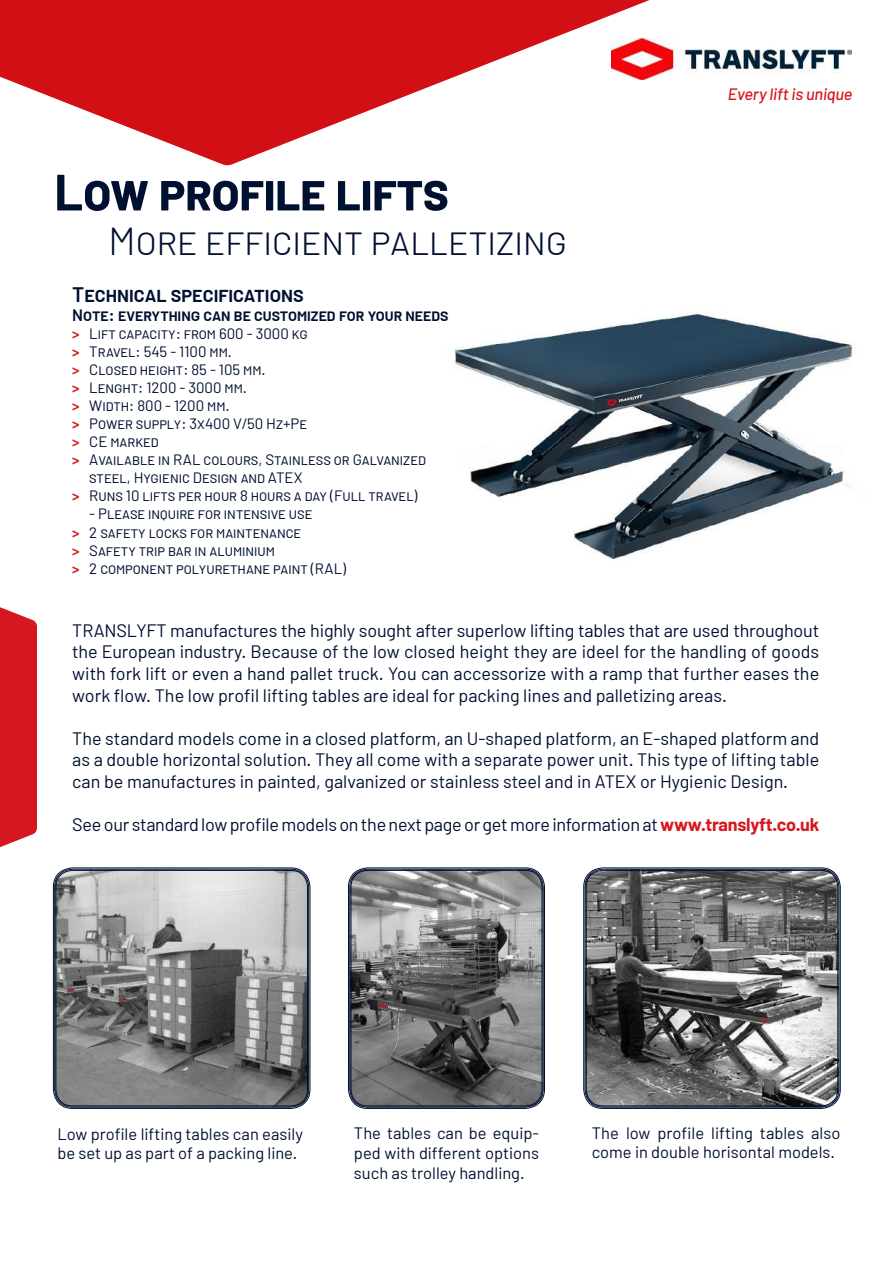
<style>
.page{position:relative;width:893px;height:1263px;background:#fff}
.page>*{position:absolute;margin:0;border:0;box-sizing:border-box;transform-origin:0 0}
.t1{font:700 51px "Barlow";color:#001031}
.t2{font:300 39px "Barlow";color:#001031}
.t3{font:600 21px "Barlow";color:#001031}
.t4{font:18px/21.6px "Barlow";color:#001031;text-align:justify}
.t5{font:16.5px/19.8px "Barlow";color:#001031}
.t6{font:600 16.5px "Barlow";color:#001031}
.t7{font:italic 500 16.5px "Barlow";letter-spacing:-.01em;color:#d7171f}
.t8{font:15px/18px "Barlow";color:#001031}
.s1{font-weight:600;color:#d7171f}
.s2{font-weight:700;color:#d7171f}
</style>
<div class="page">
<img style="left:454px;top:312px;width:399px;height:247px">
<svg style="left:0;top:0;width:650px;height:165px;fill:#d20f14"></svg>
<img style="left:611px;top:38px;width:241px;height:42px">
<div style="left:0;top:607px;width:37px;height:240px;background:#d7171f"></div>
<svg style="left:54px;top:869px;width:255px;height:239px;background:#919191"></svg>
<div style="left:56px;top:870px;width:252px;height:236px;border:1px solid #001031;border-radius:17px"></div>
<svg style="left:584px;top:869px;width:255px;height:239px;background:#727273"></svg>
<div style="left:586px;top:870px;width:252px;height:236px;border:1px solid #001031;border-radius:17px"></div>
<svg style="left:349px;top:869px;width:195px;height:239px;background:#757576"></svg>
<div style="left:351px;top:870px;width:191px;height:236px;border:1px solid #001031;border-radius:17px"></div>
<h1 class="t1" style="left:54px;top:160px;width:396px">Low profile lifts</h1>
<h2 class="t2" style="left:108px;top:217px;width:460px">More efficient palletizing</h2>
<p class="t3" style="left:72px;top:281px;width:233px">Technical specifications</p>
<p class="t6" style="left:72px;top:305px;width:378px">Note: everything can be customized for your needs</p>
<p class="t8" style="left:72px;top:325px;width:237px"><span class="s1">&gt;</span> Lift capacity: from 600 - 3000 kg</p>
<p class="t8" style="left:72px;top:343px;width:161px"><span class="s1">&gt;</span> Travel: 545 - 1100 mm.</p>
<p class="t8" style="left:72px;top:361px;width:195px"><span class="s1">&gt;</span> Closed height: 85 - 105 mm.</p>
<p class="t8" style="left:72px;top:379px;width:176px"><span class="s1">&gt;</span> Lenght: 1200 - 3000 mm.</p>
<p class="t8" style="left:72px;top:397px;width:159px"><span class="s1">&gt;</span> Width: 800 - 1200 mm.</p>
<p class="t8" style="left:72px;top:415px;width:236px"><span class="s1">&gt;</span> Power supply: 3x400 V/50 Hz+Pe</p>
<p class="t8" style="left:72px;top:433px;width:88px"><span class="s1">&gt;</span> CE marked</p>
<p class="t8" style="left:72px;top:451px;width:355px"><span class="s1">&gt;</span> Available in RAL colours, Stainless or Galvanized</p>
<p class="t8" style="left:89px;top:469px;width:215px">steel, Hygienic Design and ATEX</p>
<p class="t8" style="left:72px;top:487px;width:347px"><span class="s1">&gt;</span> Runs 10 lifts per hour 8 hours a day (Full travel)</p>
<p class="t8" style="left:72px;top:505px;width:275px;text-indent:17px">- Please inquire for intensive use<br><span class="s1">&gt;</span> 2 safety locks for maintenance<br><span class="s1">&gt;</span> Safety trip bar in aluminium<br><span class="s1">&gt;</span> 2 component polyurethane paint (RAL)</p>
<p class="t7" style="left:728px;top:84px;width:126px">Every lift is unique</p>
<p class="t4" style="left:72px;top:619px;width:748px">TRANSLYFT manufactures the highly sought after superlow lifting tables that are used throughout the European industry. Because of the low closed height they are ideel for the handling of goods with fork lift or even a hand pallet truck. You can accessorize with a ramp that further eases the work flow. The low profil lifting tables are ideal for packing lines and palletizing areas.</p>
<p class="t4" style="left:72px;top:727px;width:748px">The standard models come in a closed platform, an U-shaped platform, an E-shaped platform and as a double horizontal solution. They all come with a separate power unit. This type of lifting table can be manufactures in painted, galvanized or stainless steel and in ATEX or Hygienic Design.</p>
<p class="t4" style="left:72px;top:813px;width:748px">See our standard low profile models on the next page or get more information at <span class="s2">www.translyft.co.uk</span></p>
<p class="t5" style="left:57px;top:1123px;width:247px">Low profile lifting tables can easily be set up as part of a packing line.</p>
<p class="t5" style="left:592px;top:1122px;width:250px">The low profile lifting tables also come in double horisontal models.</p>
<p class="t5" style="left:354px;top:1123px;width:186px;text-align:justify">The tables can be equip&shy;ped with different options such as trolley handling.</p>
</div>
